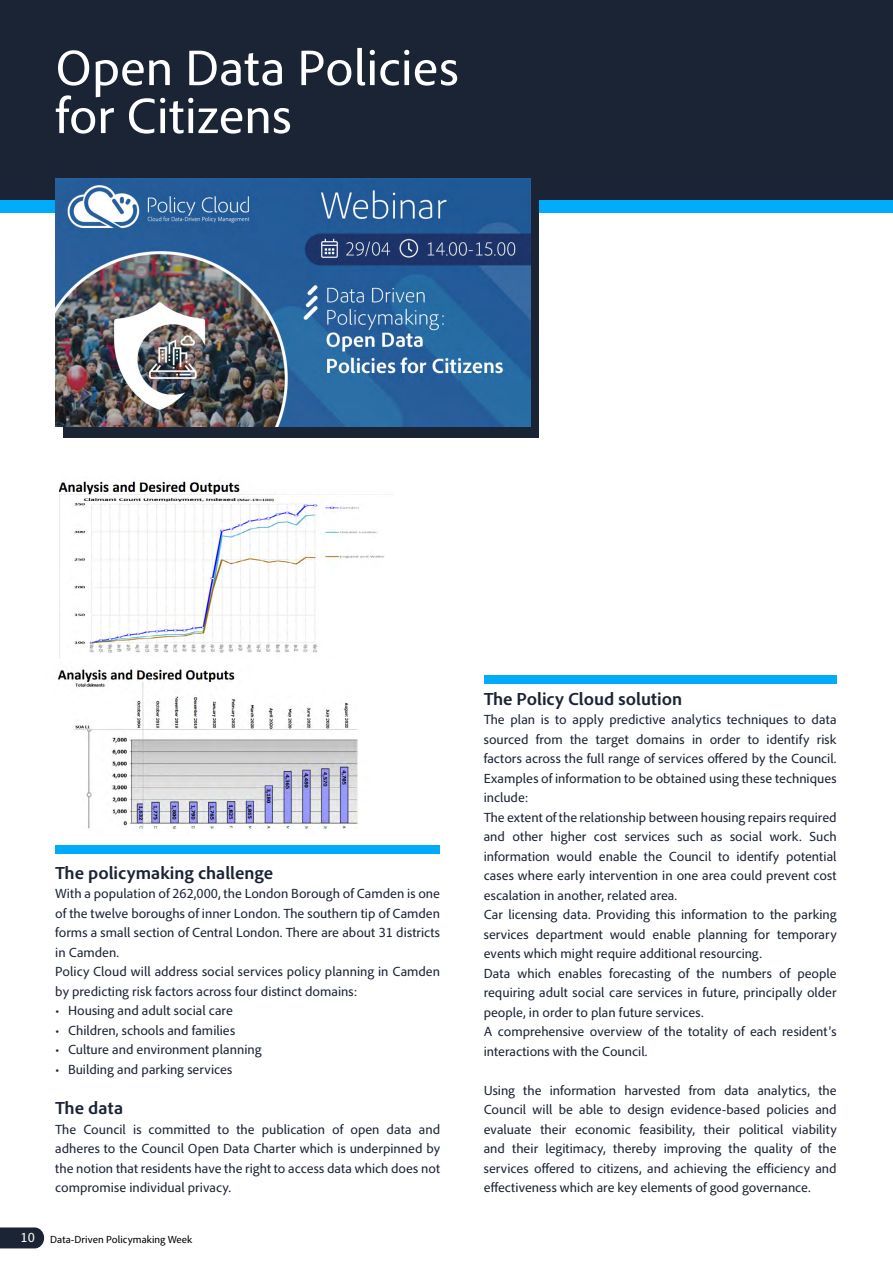
<style>
.page{position:relative;width:893px;height:1263px;background:#fff}
.page>*{position:absolute;margin:0;border:0;box-sizing:border-box;transform-origin:0 0}
.t1{font:51px/48px "Adobe Clean";color:#fff}
.t2{font:700 18px "Adobe Clean";color:#1b2434}
.t3{font:13.5px/19.5px "Adobe Clean";color:#1b2434}
.t4{font:10.5px "Adobe Clean";color:#000}
.s1{font-size:13.5px;color:#fff}
</style>
<div class="page">
<svg style="left:0;top:1227px;width:44px;height:21px"></svg>
<div style="left:0;top:0;width:893px;height:213px;background:#00abfa"></div>
<div style="left:0;top:0;width:893px;height:200px;background:#1b2434"></div>
<div style="left:64px;top:170px;width:475px;height:268px;background:#1b2434"></div>
<img style="left:55px;top:179px;width:475px;height:248px">
<div style="left:55px;top:845px;width:385px;height:9px;background:#00abfa"></div>
<div style="left:484px;top:675px;width:353px;height:9px;background:#00abfa"></div>
<img style="left:57px;top:668px;width:301px;height:163px">
<img style="left:60px;top:480px;width:334px;height:173px">
<h1 class="t1" style="left:55px;top:43px;width:405px">Open Data Policies for Citizens</h1>
<h2 class="t2" style="left:55px;top:861px;width:219px">The policymaking challenge</h2>
<p class="t3" style="left:55px;top:884px;width:386px">With a population of 262,000, the London Borough of Camden is one of the twelve boroughs of inner London. The southern tip of Camden forms a small section of Central London. There are about 31 districts in Camden.<br>Policy Cloud will address social services policy planning in Camden by predicting risk factors across four distinct domains:</p>
<p class="t3" style="left:55px;top:1001px;width:179px">• Housing and adult social care</p>
<p class="t3" style="left:55px;top:1020px;width:181px">• Children, schools and families</p>
<p class="t3" style="left:55px;top:1040px;width:208px">• Culture and environment planning</p>
<p class="t3" style="left:55px;top:1059px;width:179px">• Building and parking services</p>
<h2 class="t2" style="left:55px;top:1096px;width:69px">The data</h2>
<p class="t3" style="left:55px;top:1119px;width:386px;text-align:justify">The Council is committed to the publication of open data and adheres to the Council Open Data Charter which is underpinned by the notion that residents have the right to access data which does not compromise individual privacy.</p>
<p class="t4" style="left:21px;top:1233px;width:173px"><span class="s1">10</span> Data-Driven Policymaking Week</p>
<h2 class="t2" style="left:484px;top:687px;width:200px">The Policy Cloud solution</h2>
<p class="t3" style="left:484px;top:710px;width:354px">The plan is to apply predictive analytics techniques to data sourced from the target domains in order to identify risk factors across the full range of services offered by the Council.<br>Examples of information to be obtained using these techniques include:<br>The extent of the relationship between housing repairs required and other higher cost services such as social work. Such information would enable the Council to identify potential cases where early intervention in one area could prevent cost escalation in another, related area.<br>Car licensing data. Providing this information to the parking services department would enable planning for temporary events which might require additional resourcing.<br>Data which enables forecasting of the numbers of people requiring adult social care services in future, principally older people, in order to plan future services.<br>A comprehensive overview of the totality of each resident’s interactions with the Council.</p>
<p class="t3" style="left:484px;top:1080px;width:354px;text-align:justify">Using the information harvested from data analytics, the Council will be able to design evidence-based policies and evaluate their economic feasibility, their political viability and their legitimacy, thereby improving the quality of the services offered to citizens, and achieving the efficiency and effectiveness which are key elements of good governance.</p>
</div>
